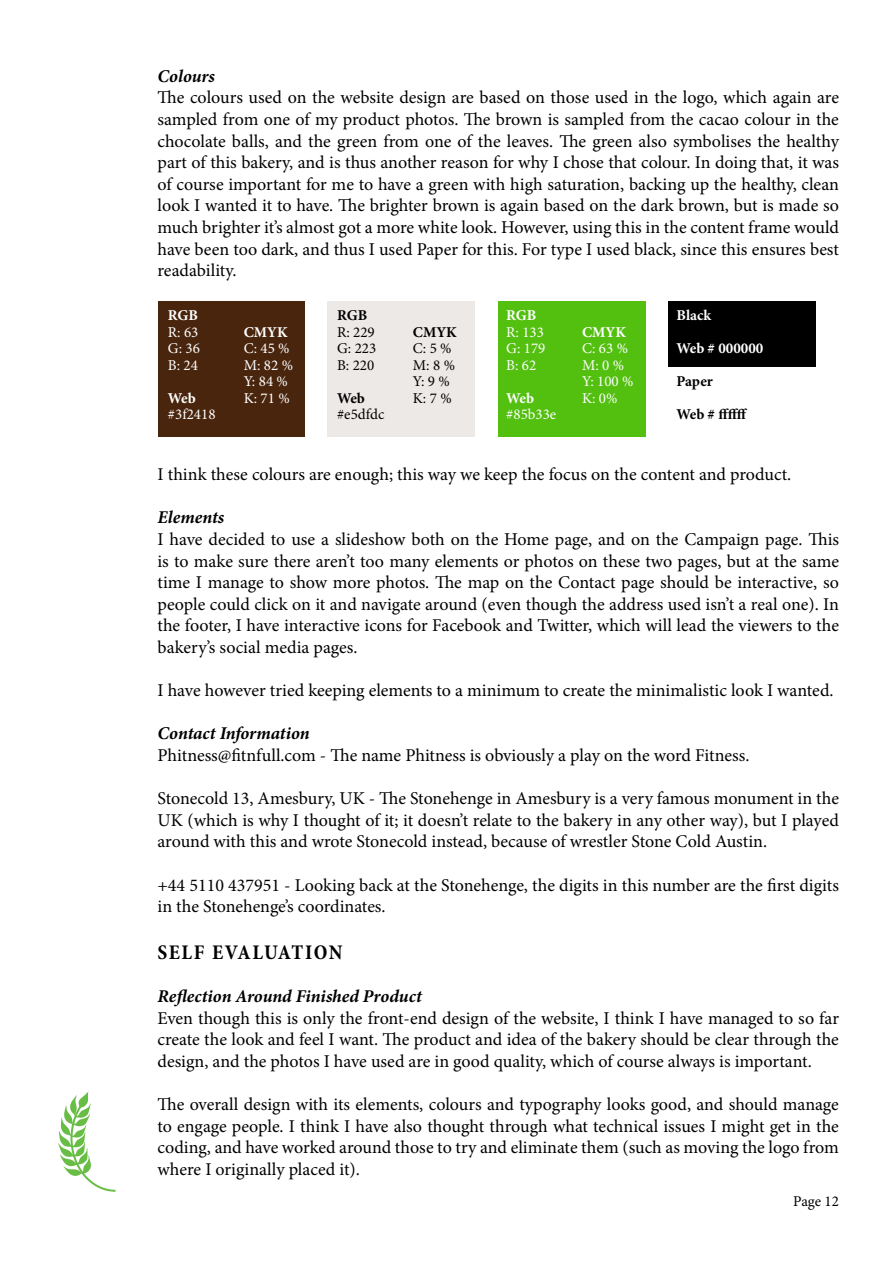
<style>
.page{position:relative;width:893px;height:1263px;background:#fff}
.page>*{position:absolute;margin:0;border:0;box-sizing:border-box;transform-origin:0 0}
.t1{font:700 condensed 21px "Minion Pro";letter-spacing:.07em;color:#000}
.t2{font:18px/21.6px "Minion Pro";letter-spacing:-.005em;color:#000}
.t3{font:15px/16.5px "Minion Pro";color:#fff}
.t4{font:15px/16.5px "Minion Pro";color:#000}
.t5{font:700 15px "Minion Pro";color:#fff}
.t6{font:700 15px "Minion Pro";letter-spacing:-.01em;color:#000}
.s1{font-weight:700;font-style:italic}
.s2{font-weight:700}
</style>
<div class="page">
<svg style="left:58px;top:1091px;width:58px;height:101px"></svg>
<div style="left:158px;top:301px;width:147px;height:135px;background:#4a250d"></div>
<div style="left:328px;top:301px;width:147px;height:135px;background:#ede9e7"></div>
<div style="left:498px;top:301px;width:147px;height:135px;background:#53c010"></div>
<div style="left:671px;top:303px;width:167px;height:81px;background:#000;opacity:.3"></div>
<div style="left:668px;top:301px;width:147px;height:65px;background:#000"></div>
<div style="left:671px;top:372px;width:167px;height:81px;background:#fff"></div>
<div style="left:668px;top:370px;width:147px;height:66px;background:#fff"></div>
<p class="t2" style="left:158px;top:65px;width:683px"><span class="s1">Colours<br></span>The colours used on the website design are based on those used in the logo, which again are sampled from one of my product photos. The brown is sampled from the cacao colour in the chocolate balls, and the green from one of the leaves. The green also symbolises the healthy part of this bakery, and is thus another reason for why I chose that colour. In doing that, it was of course important for me to have a green with high saturation, backing up the healthy, clean look I wanted it to have. The brighter brown is again based on the dark brown, but is made so much brighter it’s almost got a more white look. However, using this in the content frame would have been too dark, and thus I used Paper for this. For type I used black, since this ensures best readability.</p>
<p class="t3" style="left:168px;top:307px;width:33px"><span class="s2">RGB<br></span>R: 63<br>G: 36<br>B: 24</p>
<p class="t3" style="left:168px;top:390px;width:49px"><span class="s2">Web </span>#3f2418</p>
<p class="t3" style="left:244px;top:324px;width:51px"><span class="s2">CMYK<br></span>C: 45 %<br>M: 82 %<br>Y: 84 %<br>K: 71 %</p>
<p class="t4" style="left:337px;top:307px;width:41px"><span class="s2">RGB<br></span>R: 229<br>G: 223<br>B: 220</p>
<p class="t4" style="left:337px;top:390px;width:49px"><span class="s2">Web </span>#e5dfdc</p>
<p class="t4" style="left:413px;top:324px;width:45px"><span class="s2">CMYK<br></span>C: 5 %<br>M: 8 %<br>Y: 9 %<br>K: 7 %</p>
<p class="t3" style="left:506px;top:307px;width:41px"><span class="s2">RGB<br></span>R: 133<br>G: 179<br>B: 62</p>
<p class="t3" style="left:506px;top:390px;width:51px"><span class="s2">Web </span>#85b33e</p>
<p class="t3" style="left:582px;top:324px;width:53px"><span class="s2">CMYK<br></span>C: 63 %<br>M: 0 %<br>Y: 100 %<br>K: 0%</p>
<p class="t5" style="left:677px;top:305px;width:36px">Black</p>
<p class="t5" style="left:677px;top:338px;width:88px">Web # 000000</p>
<p class="t6" style="left:677px;top:371px;width:38px">Paper</p>
<p class="t6" style="left:677px;top:404px;width:72px">Web # ffffff</p>
<p class="t2" style="left:158px;top:464px;width:635px">I think these colours are enough; this way we keep the focus on the content and product.</p>
<p class="t2" style="left:158px;top:507px;width:683px"><span class="s1">Elements<br></span>I have decided to use a slideshow both on the Home page, and on the Campaign page. This is to make sure there aren’t too many elements or photos on these two pages, but at the same time I manage to show more photos. The map on the Contact page should be interactive, so people could click on it and navigate around (even though the address used isn’t a real one). In the footer, I have interactive icons for Facebook and Twitter, which will lead the viewers to the bakery’s social media pages.</p>
<p class="t2" style="left:158px;top:680px;width:677px">I have however tried keeping elements to a minimum to create the minimalistic look I wanted.</p>
<p class="t2" style="left:158px;top:723px;width:593px"><span class="s1">Contact Information<br></span>Phitness@fitnfull.com - The name Phitness is obviously a play on the word Fitness.</p>
<p class="t2" style="left:158px;top:788px;width:683px;text-align:justify">Stonecold 13, Amesbury, UK - The Stonehenge in Amesbury is a very famous monument in the UK (which is why I thought of it; it doesn’t relate to the bakery in any other way), but I played around with this and wrote Stonecold instead, because of wrestler Stone Cold Austin.</p>
<p class="t2" style="left:158px;top:874px;width:683px">+44 5110 437951 - Looking back at the Stonehenge, the digits in this number are the first digits in the Stonehenge’s coordinates.</p>
<p class="t1" style="left:158px;top:938px;width:187px">SELF EVALUATION</p>
<p class="t2" style="left:158px;top:986px;width:683px"><span class="s1">Reflection Around Finished Product<br></span>Even though this is only the front-end design of the website, I think I have managed to so far create the look and feel I want. The product and idea of the bakery should be clear through the design, and the photos I have used are in good quality, which of course always is important.</p>
<p class="t2" style="left:158px;top:1094px;width:683px;text-align:justify">The overall design with its elements, colours and typography looks good, and should manage to engage people. I think I have also thought through what technical issues I might get in the coding, and have worked around those to try and eliminate them (such as moving the logo from where I originally placed it).</p>
<p class="t4" style="left:793px;top:1193px;width:47px">Page 12</p>
</div>
